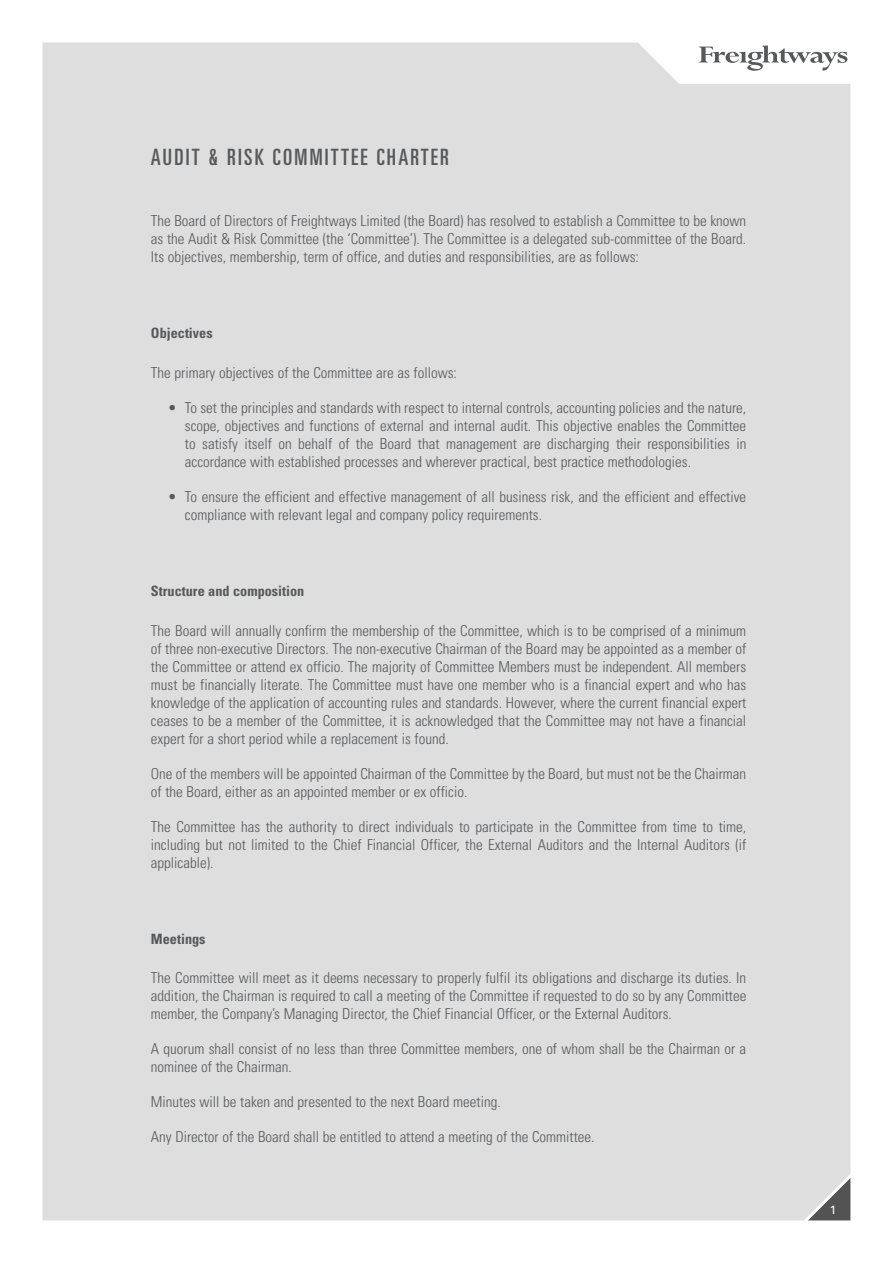
<style>
.page{position:relative;width:893px;height:1263px;background:#fff}
.page>*{position:absolute;margin:0;border:0;box-sizing:border-box;transform-origin:0 0}
.Main_Heading{font:ultra-condensed 22.5px "Univers LT Std";letter-spacing:.1em;color:#57585a}
.Body{font:300 condensed 15px/18px "Univers LT Std";color:#57585a;text-align:justify}
.Body_with_bullet{font:300 condensed 15px/18px "Univers LT Std";color:#57585a;text-align:justify}
.Body_heading{font:700 condensed 14.25px "Univers LT Std";color:#57585a}
.t1{font:12px "Univers LT Std";color:#fff}
</style>
<div class="page">
<div style="left:43px;top:43px;width:807px;height:1177px;background:#dedede"></div>
<svg style="left:699px;top:45px;width:148px;height:26px"></svg>
<svg style="left:808px;top:1178px;width:42px;height:42px;background:#9d9d9d"></svg>
<p class="Main_Heading" style="left:151px;top:144px;width:300px">AUDIT &amp; RISK COMMITTEE CHARTER</p>
<p class="Body" style="left:151px;top:211px;width:597px">The Board of Directors of Freightways Limited (the Board) has resolved to establish a Committee to be known as the Audit &amp; Risk Committee (the ‘Committee’). The Committee is a delegated sub-committee of the Board.<br>Its objectives, membership, term of office, and duties and responsibilities, are as follows:</p>
<p class="Body_heading" style="left:151px;top:324px;width:63px">Objectives</p>
<p class="Body" style="left:151px;top:363px;width:307px">The primary objectives of the Committee are as follows:</p>
<p class="Body_with_bullet" style="left:185px;top:398px;width:563px;text-indent:-17px">• To set the principles and standards with respect to internal controls, accounting policies and the nature, scope, objectives and functions of external and internal audit. This objective enables the Committee to satisfy itself on behalf of the Board that management are discharging their responsibilities in accordance with established processes and wherever practical, best practice methodologies.</p>
<p class="Body_with_bullet" style="left:185px;top:487px;width:563px;text-indent:-17px">• To ensure the efficient and effective management of all business risk, and the efficient and effective compliance with relevant legal and company policy requirements.</p>
<p class="Body_heading" style="left:151px;top:582px;width:155px">Structure and composition</p>
<p class="Body" style="left:151px;top:621px;width:597px">The Board will annually confirm the membership of the Committee, which is to be comprised of a minimum of three non-executive Directors. The non-executive Chairman of the Board may be appointed as a member of the Committee or attend ex officio. The majority of Committee Members must be independent. All members must be financially literate. The Committee must have one member who is a financial expert and who has knowledge of the application of accounting rules and standards. However, where the current financial expert ceases to be a member of the Committee, it is acknowledged that the Committee may not have a financial expert for a short period while a replacement is found.</p>
<p class="Body" style="left:151px;top:764px;width:597px">One of the members will be appointed Chairman of the Committee by the Board, but must not be the Chairman of the Board, either as an appointed member or ex officio.</p>
<p class="Body" style="left:151px;top:817px;width:597px">The Committee has the authority to direct individuals to participate in the Committee from time to time, including but not limited to the Chief Financial Officer, the External Auditors and the Internal Auditors (if applicable).</p>
<p class="Body_heading" style="left:151px;top:930px;width:56px">Meetings</p>
<p class="Body" style="left:151px;top:969px;width:597px">The Committee will meet as it deems necessary to properly fulfil its obligations and discharge its duties. In addition, the Chairman is required to call a meeting of the Committee if requested to do so by any Committee member, the Company’s Managing Director, the Chief Financial Officer, or the External Auditors.</p>
<p class="Body" style="left:151px;top:1040px;width:597px">A quorum shall consist of no less than three Committee members, one of whom shall be the Chairman or a nominee of the Chairman.</p>
<p class="Body" style="left:151px;top:1093px;width:351px">Minutes will be taken and presented to the next Board meeting.</p>
<p class="Body" style="left:151px;top:1128px;width:445px">Any Director of the Board shall be entitled to attend a meeting of the Committee.</p>
<p class="t1" style="left:830px;top:1203px;width:8px">1</p>
</div>
